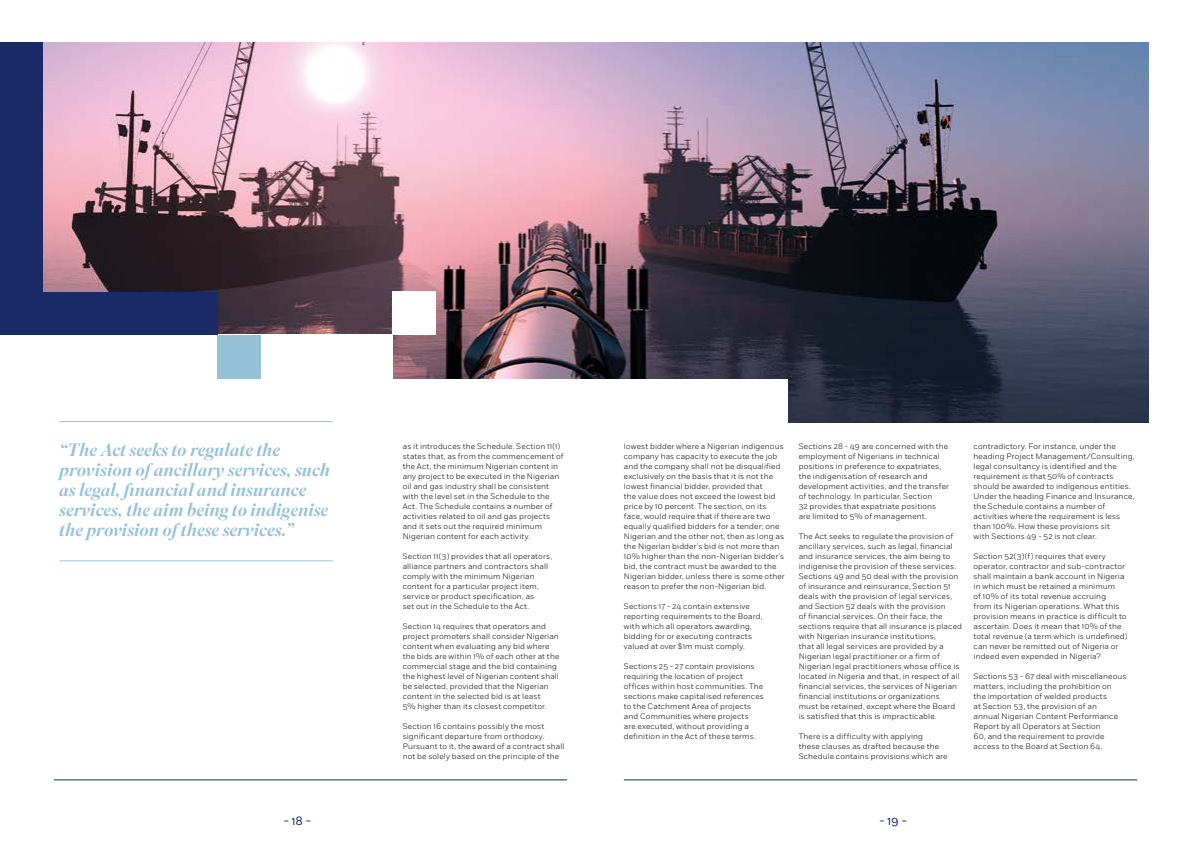
<style>
.page{position:relative;width:1191px;height:842px;background:#fff}
.page>*{position:absolute;margin:0;border:0;box-sizing:border-box;transform-origin:0 0}
.t1{font:italic 500 18px/20px "Superior Title";color:#96c2d7}
.t2{font:12px "Fort";color:#192a67}
.t3{font:300 8px/10px "Fort";letter-spacing:.015em;color:#000}
</style>
<div class="page">
<hr style="left:624px;top:780px;width:513px;height:1px;background:#192a67">
<svg style="left:1103px;top:42px;width:46px;height:202px"></svg>
<hr style="left:54px;top:780px;width:513px;height:1px;background:#192a67">
<img style="left:43px;top:43px;width:1105px;height:379px">
<div style="left:0;top:380px;width:787px;height:51px;background:#fff"></div>
<div style="left:0;top:43px;width:43px;height:291px;background:#192a67"></div>
<div style="left:0;top:334px;width:392px;height:53px;background:#fff"></div>
<div style="left:0;top:292px;width:217px;height:42px;background:#192a67"></div>
<div style="left:217px;top:334px;width:44px;height:44px;background:#96c2d7"></div>
<div style="left:392px;top:291px;width:44px;height:43px;background:#fff"></div>
<hr style="left:59px;top:421px;width:274px;height:1px;background:#96c2d7">
<hr style="left:59px;top:561px;width:274px;height:1px;background:#96c2d7">
<h1 class="t1" style="left:59px;top:439px;width:272px">“The Act seeks to regulate the provision of ancillary services, such as legal, financial and insurance services, the aim being to indigenise the provision of these services.”</h1>
<p class="t3" style="left:403px;top:441px;width:162px">as it introduces the Schedule. Section 11(1) states that, as from the commencement of the Act, the minimum Nigerian content in any project to be executed in the Nigerian oil and gas industry shall be consistent with the level set in the Schedule to the Act. The Schedule contains a number of activities related to oil and gas projects and it sets out the required minimum Nigerian content for each activity.</p>
<p class="t3" style="left:403px;top:551px;width:151px">Section 11(3) provides that all operators, alliance partners and contractors shall comply with the minimum Nigerian content for a particular project item, service or product specification, as<br>set out in the Schedule to the Act.</p>
<p class="t3" style="left:403px;top:621px;width:158px">Section 14 requires that operators and project promoters shall consider Nigerian content when evaluating any bid where the bids are within 1% of each other at the commercial stage and the bid containing the highest level of Nigerian content shall be selected, provided that the Nigerian content in the selected bid is at least<br>5% higher than its closest competitor.</p>
<p class="t3" style="left:403px;top:721px;width:163px">Section 16 contains possibly the most significant departure from orthodoxy.<br>Pursuant to it, the award of a contract shall not be solely based on the principle of the</p>
<p class="t3" style="left:624px;top:441px;width:162px">lowest bidder where a Nigerian indigenous company has capacity to execute the job and the company shall not be disqualified exclusively on the basis that it is not the lowest financial bidder, provided that<br>the value does not exceed the lowest bid price by 10 percent. The section, on its face, would require that if there are two equally qualified bidders for a tender; one Nigerian and the other not, then as long as the Nigerian bidder’s bid is not more than 10% higher than the non-Nigerian bidder’s bid, the contract must be awarded to the Nigerian bidder, unless there is some other reason to prefer the non-Nigerian bid.</p>
<p class="t3" style="left:624px;top:601px;width:140px">Sections 17 - 24 contain extensive reporting requirements to the Board, with which all operators awarding, bidding for or executing contracts valued at over $1m must comply.</p>
<p class="t3" style="left:624px;top:661px;width:142px">Sections 25 - 27 contain provisions requiring the location of project offices within host communities. The sections make capitalised references to the Catchment Area of projects and Communities where projects<br>are executed, without providing a definition in the Act of these terms.</p>
<p class="t3" style="left:798px;top:441px;width:152px">Sections 28 - 49 are concerned with the employment of Nigerians in technical positions in preference to expatriates, the indigenisation of research and development activities, and the transfer of technology. In particular, Section<br>32 provides that expatriate positions are limited to 5% of management.</p>
<p class="t3" style="left:798px;top:531px;width:165px">The Act seeks to regulate the provision of ancillary services, such as legal, financial and insurance services, the aim being to indigenise the provision of these services.<br>Sections 49 and 50 deal with the provision of insurance and reinsurance, Section 51 deals with the provision of legal services, and Section 52 deals with the provision<br>of financial services. On their face, the sections require that all insurance is placed with Nigerian insurance institutions,<br>that all legal services are provided by a Nigerian legal practitioner or a firm of Nigerian legal practitioners whose office is located in Nigeria and that, in respect of all financial services, the services of Nigerian financial institutions or organizations<br>must be retained, except where the Board is satisfied that this is impracticable.</p>
<p class="t3" style="left:798px;top:731px;width:150px">There is a difficulty with applying<br>these clauses as drafted because the<br>Schedule contains provisions which are</p>
<p class="t3" style="left:973px;top:441px;width:162px">contradictory. For instance, under the heading Project Management/Consulting, legal consultancy is identified and the requirement is that 50% of contracts should be awarded to indigenous entities.<br>Under the heading Finance and Insurance, the Schedule contains a number of activities where the requirement is less than 100%. How these provisions sit<br>with Sections 49 - 52 is not clear.</p>
<p class="t3" style="left:973px;top:551px;width:155px">Section 52(3)(f) requires that every operator, contractor and sub-contractor shall maintain a bank account in Nigeria in which must be retained a minimum<br>of 10% of its total revenue accruing<br>from its Nigerian operations. What this provision means in practice is difficult to ascertain. Does it mean that 10% of the total revenue (a term which is undefined) can never be remitted out of Nigeria or indeed even expended in Nigeria?</p>
<p class="t3" style="left:973px;top:671px;width:154px">Sections 53 - 67 deal with miscellaneous matters, including the prohibition on<br>the importation of welded products<br>at Section 53, the provision of an<br>annual Nigerian Content Performance Report by all Operators at Section<br>60, and the requirement to provide access to the Board at Section 64.</p>
<h2 class="t2" style="left:284px;top:814px;width:29px">- 18 -</h2>
<h2 class="t2" style="left:879px;top:814px;width:29px">- 19 -</h2>
</div>
